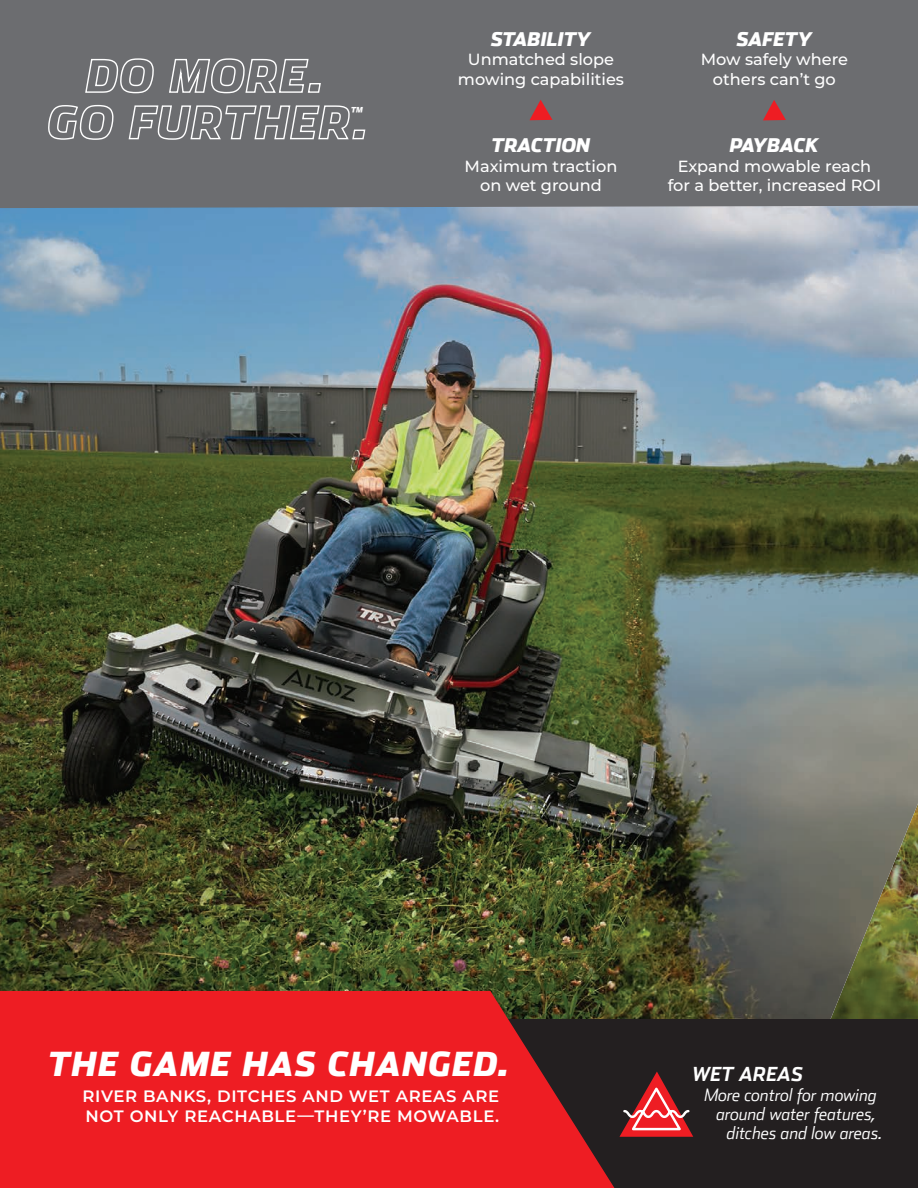
<style>
.page{position:relative;width:918px;height:1188px;background:#fff}
.page>*{position:absolute;margin:0;border:0;box-sizing:border-box;transform-origin:0 0}
.t1{font:italic 900 33px "Stainless";letter-spacing:.04em;color:#fff}
.t2{font:italic 700 19.2px "Stainless";letter-spacing:.01em;color:#fff}
.t3{font:italic 900 18.75px "Stainless";color:#fff}
.t4{font:italic 900 18.75px "Stainless";letter-spacing:-.02em;color:#fff}
.t5{font:italic 300 17.25px "Stainless";color:#fff}
.t6{font:600 16.5px/19.8px "Montserrat";letter-spacing:.04em;color:#fff}
.t7{font:500 16.2px/19.4px "Montserrat";color:#fff;text-align:center}
.t8{font:italic 900 12.3px "Stainless";color:#fff}
</style>
<div class="page">
<img style="left:0;top:208px;width:918px;height:812px">
<div style="left:473px;top:1020px;width:445px;height:168px;background:#231f20"></div>
<svg style="left:619px;top:1072px;width:74px;height:65px"></svg>
<svg style="left:0;top:991px;width:614px;height:197px;background:#da1e22"></svg>
<div style="left:0;top:0;width:918px;height:208px;background:#6c6d70"></div>
<svg style="left:84px;top:58px;width:71px;height:36px;background:#868789"></svg>
<svg style="left:168px;top:58px;width:154px;height:36px;background:#88898b"></svg>
<svg style="left:47px;top:104px;width:67px;height:37px;background:#868789"></svg>
<svg style="left:128px;top:105px;width:238px;height:36px;background:#87878a"></svg>
<svg style="left:529px;top:100px;width:24px;height:20px"></svg>
<svg style="left:763px;top:100px;width:23px;height:20px"></svg>
<p class="t8" style="left:350px;top:103px;width:14px">™</p>
<p class="t3" style="left:491px;top:27px;width:101px">STABILITY</p>
<p class="t7" style="left:458px;top:49px;width:168px">Unmatched slope mowing capabilities</p>
<p class="t3" style="left:492px;top:134px;width:100px">TRACTION</p>
<p class="t7" style="left:465px;top:156px;width:154px">Maximum traction on wet ground</p>
<p class="t3" style="left:737px;top:27px;width:77px">SAFETY</p>
<p class="t7" style="left:701px;top:49px;width:149px">Mow safely where others can’t go</p>
<p class="t4" style="left:730px;top:134px;width:91px">PAYBACK</p>
<p class="t7" style="left:668px;top:156px;width:215px">Expand mowable reach for a better, increased ROI</p>
<h1 class="t1" style="left:48px;top:1043px;width:464px">THE GAME HAS CHANGED.</h1>
<p class="t6" style="left:82px;top:1085px;width:418px">RIVER BANKS, DITCHES AND WET AREAS ARE<br>NOT ONLY REACHABLE—THEY’RE MOWABLE.</p>
<p class="t2" style="left:692px;top:1063px;width:112px">WET AREAS</p>
<p class="t5" style="left:704px;top:1084px;width:174px">More control for mowing</p>
<p class="t5" style="left:716px;top:1104px;width:161px">around water features,</p>
<p class="t5" style="left:727px;top:1123px;width:157px">ditches and low areas.</p>
</div>
